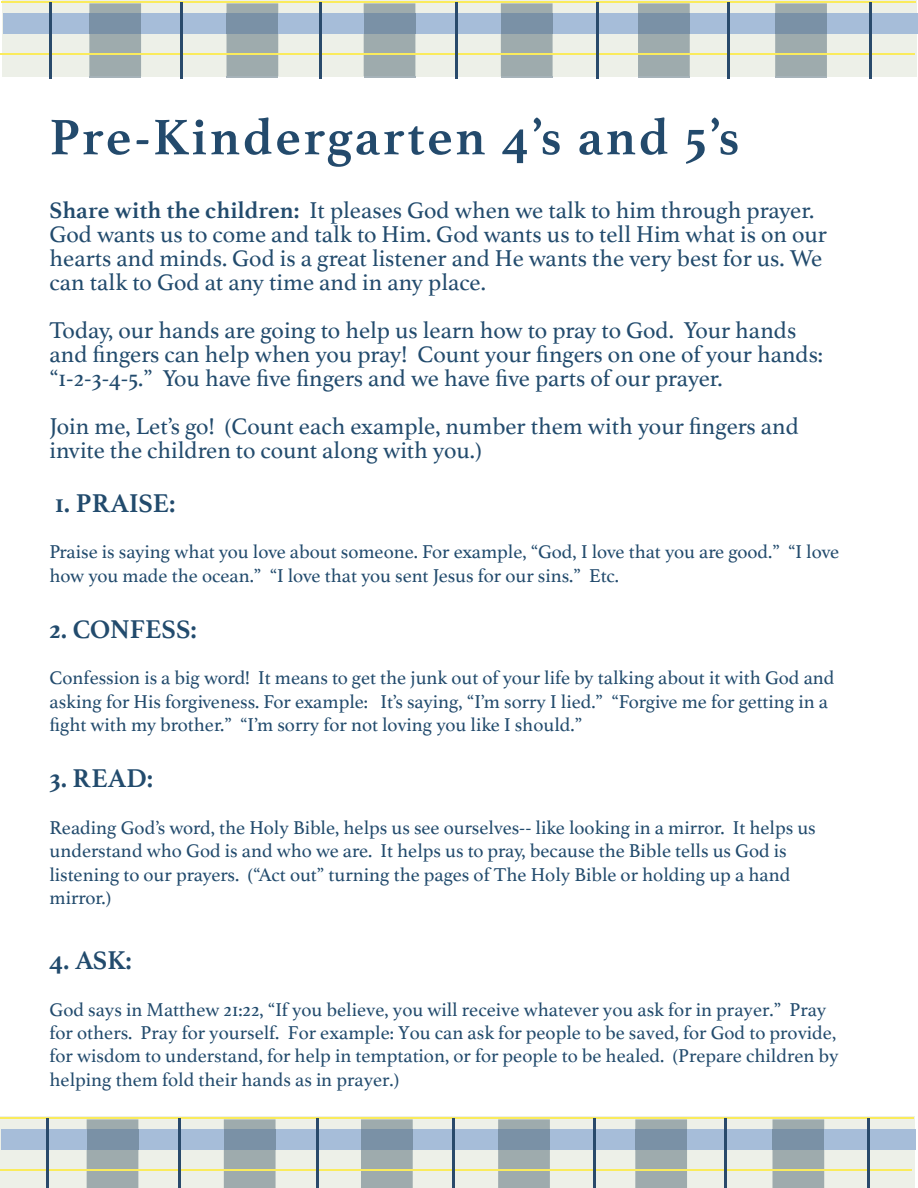
<style>
.page{position:relative;width:918px;height:1188px;background:#fff}
.page>*{position:absolute;margin:0;border:0;box-sizing:border-box;transform-origin:0 0}
.t1{font:700 52.5px "Athelas";letter-spacing:.05em;color:#234a6c}
.t2{font:700 27px "Athelas";color:#224b6d}
.t3{font:24px/24px "Athelas";color:#224b6d}
.t4{font:19.5px/23.4px "Athelas";color:#224b6d}
.s1{font-weight:700}
</style>
<div class="page">
<svg style="left:914px;top:1116px;width:2px;height:72px"></svg>
<div style="left:2px;top:0;width:915px;height:76px;background:#edf0e8"></div>
<div style="left:4px;top:14px;width:914px;height:20px;background:#a6bdd9"></div>
<hr style="left:89px;top:76px;width:52px;height:2px;background:#a6b3ba">
<svg style="left:89px;top:3px;width:52px;height:73px;background:#a0acac"></svg>
<div style="left:89px;top:14px;width:52px;height:20px;background:#7a91a6"></div>
<hr style="left:227px;top:76px;width:51px;height:2px;background:#a6b3ba">
<div style="left:227px;top:3px;width:51px;height:73px;background:#9eabad"></div>
<div style="left:227px;top:14px;width:51px;height:20px;background:#7a91a6"></div>
<hr style="left:364px;top:76px;width:51px;height:2px;background:#a6b3ba">
<div style="left:364px;top:3px;width:51px;height:73px;background:#9eabad"></div>
<div style="left:364px;top:14px;width:51px;height:20px;background:#7a91a6"></div>
<hr style="left:501px;top:76px;width:52px;height:2px;background:#a6b3ba">
<svg style="left:501px;top:3px;width:52px;height:73px;background:#a0acac"></svg>
<div style="left:501px;top:14px;width:52px;height:20px;background:#7a91a6"></div>
<hr style="left:638px;top:76px;width:52px;height:2px;background:#a6b3ba">
<svg style="left:638px;top:3px;width:52px;height:73px;background:#a0acac"></svg>
<div style="left:638px;top:14px;width:52px;height:20px;background:#7a91a6"></div>
<hr style="left:775px;top:76px;width:52px;height:2px;background:#a6b3ba">
<svg style="left:775px;top:3px;width:52px;height:73px;background:#a0acac"></svg>
<div style="left:775px;top:14px;width:52px;height:20px;background:#7a91a6"></div>
<hr style="left:1px;top:1px;width:915px;height:1px;background:#faeb5c">
<hr style="left:0;top:54px;width:914px;height:1px;background:#faeb5c">
<hr style="left:49px;top:2px;width:3px;height:77px;background:#294a6b">
<hr style="left:180px;top:2px;width:3px;height:77px;background:#294a6b">
<hr style="left:319px;top:2px;width:3px;height:77px;background:#294a6b">
<hr style="left:455px;top:2px;width:2px;height:77px;background:#294a6b">
<hr style="left:596px;top:2px;width:3px;height:77px;background:#294a6b">
<hr style="left:727px;top:2px;width:3px;height:77px;background:#294a6b">
<hr style="left:870px;top:2px;width:2px;height:77px;background:#294a6b">
<div style="left:0;top:1116px;width:914px;height:72px;background:#edf0e8"></div>
<div style="left:1px;top:1130px;width:914px;height:20px;background:#a6bdd9"></div>
<div style="left:87px;top:1119px;width:51px;height:69px;background:#9eabad"></div>
<div style="left:87px;top:1130px;width:51px;height:20px;background:#7a91a6"></div>
<svg style="left:224px;top:1119px;width:52px;height:69px;background:#a0acac"></svg>
<div style="left:224px;top:1130px;width:52px;height:20px;background:#7a91a6"></div>
<svg style="left:361px;top:1119px;width:52px;height:69px;background:#a0acab"></svg>
<div style="left:361px;top:1130px;width:52px;height:20px;background:#7a91a6"></div>
<svg style="left:498px;top:1119px;width:52px;height:69px;background:#a0acab"></svg>
<div style="left:498px;top:1130px;width:52px;height:20px;background:#7a91a6"></div>
<svg style="left:635px;top:1119px;width:52px;height:69px;background:#a0acab"></svg>
<div style="left:635px;top:1130px;width:52px;height:20px;background:#7a91a6"></div>
<svg style="left:772px;top:1119px;width:52px;height:69px;background:#a0acac"></svg>
<div style="left:772px;top:1130px;width:52px;height:20px;background:#7a91a6"></div>
<hr style="left:0;top:1117px;width:913px;height:1px;background:#faeb5c">
<hr style="left:0;top:1170px;width:912px;height:1px;background:#faeb5c">
<hr style="left:46px;top:1118px;width:3px;height:70px;background:#294a6b">
<hr style="left:178px;top:1118px;width:3px;height:70px;background:#294a6b">
<hr style="left:316px;top:1118px;width:3px;height:70px;background:#294a6b">
<hr style="left:452px;top:1118px;width:3px;height:70px;background:#294a6b">
<hr style="left:593px;top:1118px;width:3px;height:70px;background:#294a6b">
<hr style="left:724px;top:1118px;width:3px;height:70px;background:#294a6b">
<hr style="left:867px;top:1118px;width:3px;height:70px;background:#294a6b">
<p class="t1" style="left:50px;top:94px;width:691px">Pre-Kindergarten 4’s and 5’s</p>
<p class="t3" style="left:50px;top:198px;width:766px"><span class="s1">Share with the children:</span> It pleases God when we talk to him through prayer.</p>
<p class="t3" style="left:50px;top:222px;width:779px">God wants us to come and talk to Him. God wants us to tell Him what is on our hearts and minds. God is a great listener and He wants the very best for us. We can talk to God at any time and in any place.</p>
<p class="t3" style="left:50px;top:318px;width:775px">Today, our hands are going to help us learn how to pray to God. Your hands and fingers can help when you pray! Count your fingers on one of your hands: “1-2-3-4-5.” You have five fingers and we have five parts of our prayer.</p>
<p class="t3" style="left:50px;top:414px;width:751px">Join me, Let’s go! (Count each example, number them with your fingers and</p>
<p class="t3" style="left:50px;top:438px;width:434px">invite the children to count along with you.)</p>
<p class="t2" style="left:55px;top:481px;width:122px">1. PRAISE:</p>
<p class="t4" style="left:50px;top:540px;width:791px">Praise is saying what you love about someone. For example, “God, I love that you are good.” “I love how you made the ocean.” “I love that you sent Jesus for our sins.” Etc.</p>
<p class="t2" style="left:50px;top:607px;width:149px">2. CONFESS:</p>
<p class="t4" style="left:50px;top:666px;width:787px">Confession is a big word! It means to get the junk out of your life by talking about it with God and asking for His forgiveness. For example: It’s saying, “I’m sorry I lied.” “Forgive me for getting in a fight with my brother.” “I’m sorry for not loving you like I should.”</p>
<p class="t2" style="left:50px;top:756px;width:105px">3. READ:</p>
<p class="t4" style="left:50px;top:815px;width:768px">Reading God’s word, the Holy Bible, helps us see ourselves-- like looking in a mirror. It helps us understand who God is and who we are. It helps us to pray, because the Bible tells us God is</p>
<p class="t4" style="left:50px;top:862px;width:742px">listening to our prayers. (“Act out” turning the pages of The Holy Bible or holding up a hand</p>
<p class="t4" style="left:50px;top:885px;width:63px">mirror.)</p>
<p class="t2" style="left:50px;top:938px;width:84px">4. ASK:</p>
<p class="t4" style="left:50px;top:997px;width:791px">God says in Matthew 21:22, “If you believe, you will receive whatever you ask for in prayer.” Pray for others. Pray for yourself. For example: You can ask for people to be saved, for God to provide, for wisdom to understand, for help in temptation, or for people to be healed. (Prepare children by helping them fold their hands as in prayer.)</p>
</div>
